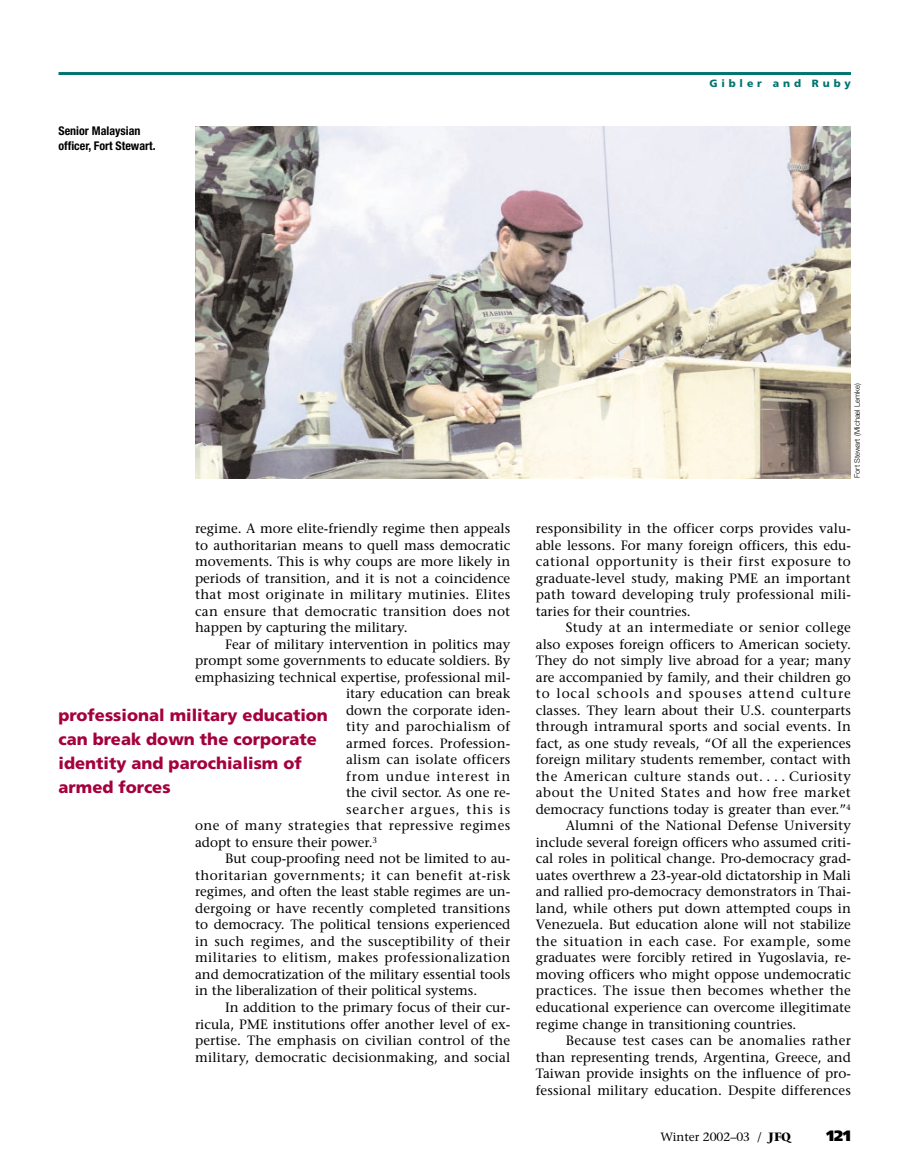
<style>
.page{position:relative;width:905px;height:1175px;background:#fff}
.page>*{position:absolute;margin:0;border:0;box-sizing:border-box;transform-origin:0 0}
.t1{font:900 16.5px/24px "Frutiger";color:#a4003d}
.t2{font:900 15px "Frutiger";color:#000}
.t3{font:13.5px/16.5px "Stone Serif";color:#000;text-align:justify}
.t4{font:13.5px "Stone Serif";letter-spacing:.02em;color:#000}
.t5{font:13.5px "Stone Serif";letter-spacing:.025em;color:#000}
.t6{font:13.5px "Stone Serif";letter-spacing:.03em;color:#000}
.t7{font:13.5px "Stone Serif";letter-spacing:.04em;color:#000}
.t8{font:13.5px "Stone Serif";letter-spacing:.07em;color:#000}
.t9{font:13.5px "Stone Serif";letter-spacing:.035em;color:#000}
.t10{font:13.5px "Stone Serif";letter-spacing:.065em;color:#000}
.t11{font:700 condensed 12px/15px "Helvetica Neue";color:#000}
.t12{font:12px "Stone Serif";color:#000}
.t13{font:900 10.5px "Frutiger";letter-spacing:.365em;color:#00766e}
.t14{font:300 7.5px "Helvetica Neue";color:#000}
.s1{font-weight:700}
</style>
<div class="page">
<hr style="left:58px;top:72px;width:792px;height:3px;background:#00766e">
<img style="left:195px;top:126px;width:655px;height:352px">
<p class="t11" style="left:58px;top:124px;width:98px">Senior Malaysian officer, Fort Stewart.</p>
<p class="t13" style="left:709px;top:79px;width:143px">Gibler and Ruby</p>
<p class="t3" style="left:195px;top:522px;width:317px">regime. A more elite-friendly regime then appeals to authoritarian means to quell mass democratic movements. This is why coups are more likely in periods of transition, and it is not a coincidence that most originate in military mutinies. Elites can ensure that democratic transition does not happen by capturing the military.</p>
<p class="t3" style="left:225px;top:637px;width:286px">Fear of military intervention in politics may</p>
<p class="t3" style="left:195px;top:654px;width:317px">prompt some governments to educate soldiers. By</p>
<p class="t3" style="left:195px;top:670px;width:317px">emphasizing technical expertise, professional mil-</p>
<p class="t3" style="left:346px;top:687px;width:166px">itary education can break</p>
<p class="t3" style="left:346px;top:703px;width:166px">down the corporate iden-</p>
<p class="t5" style="left:346px;top:721px;width:166px">tity and parochialism of</p>
<p class="t3" style="left:346px;top:736px;width:166px">armed forces. Profession-</p>
<p class="t3" style="left:346px;top:753px;width:166px">alism can isolate officers</p>
<p class="t10" style="left:346px;top:771px;width:166px">from undue interest in</p>
<p class="t3" style="left:346px;top:786px;width:166px">the civil sector. As one re-</p>
<p class="t8" style="left:346px;top:804px;width:166px">searcher argues, this is</p>
<p class="t6" style="left:195px;top:820px;width:316px">one of many strategies that repressive regimes</p>
<p class="t3" style="left:195px;top:835px;width:184px">adopt to ensure their power.<sup>3</sup></p>
<p class="t3" style="left:225px;top:852px;width:286px">But coup-proofing need not be limited to au-</p>
<p class="t6" style="left:195px;top:870px;width:316px">thoritarian governments; it can benefit at-risk</p>
<p class="t3" style="left:195px;top:885px;width:316px">regimes, and often the least stable regimes are un-</p>
<p class="t3" style="left:195px;top:901px;width:316px">dergoing or have recently completed transitions</p>
<p class="t3" style="left:195px;top:918px;width:316px">to democracy. The political tensions experienced</p>
<p class="t4" style="left:195px;top:936px;width:316px">in such regimes, and the susceptibility of their</p>
<p class="t5" style="left:195px;top:952px;width:316px">militaries to elitism, makes professionalization</p>
<p class="t3" style="left:195px;top:967px;width:316px">and democratization of the military essential tools</p>
<p class="t3" style="left:195px;top:984px;width:284px">in the liberalization of their political systems.</p>
<p class="t3" style="left:225px;top:1000px;width:286px">In addition to the primary focus of their cur-</p>
<p class="t3" style="left:195px;top:1017px;width:317px">ricula, PME institutions offer another level of ex-</p>
<p class="t3" style="left:195px;top:1033px;width:316px">pertise. The emphasis on civilian control of the</p>
<p class="t3" style="left:195px;top:1050px;width:316px">military, democratic decisionmaking, and social</p>
<p class="t1" style="left:58px;top:704px;width:271px">professional military education can break down the corporate identity and parochialism of armed forces</p>
<p class="t14" style="left:854px;top:478px;width:96px;rotate:-90deg">Fort Stewart (Michael Lemke)</p>
<p class="t3" style="left:536px;top:522px;width:317px">responsibility in the officer corps provides valu&shy;able lessons. For many foreign officers, this edu&shy;cational opportunity is their first exposure to graduate-level study, making PME an important path toward developing truly professional mili&shy;taries for their countries.</p>
<p class="t5" style="left:565px;top:622px;width:286px">Study at an intermediate or senior college</p>
<p class="t3" style="left:536px;top:637px;width:317px">also exposes foreign officers to American society.</p>
<p class="t3" style="left:536px;top:654px;width:316px">They do not simply live abroad for a year; many</p>
<p class="t3" style="left:536px;top:670px;width:316px">are accompanied by family, and their children go</p>
<p class="t8" style="left:536px;top:688px;width:317px">to local schools and spouses attend culture</p>
<p class="t3" style="left:536px;top:703px;width:317px">classes. They learn about their U.S. counterparts</p>
<p class="t3" style="left:536px;top:720px;width:317px">through intramural sports and social events. In</p>
<p class="t3" style="left:536px;top:736px;width:317px">fact, as one study reveals, “Of all the experiences</p>
<p class="t3" style="left:536px;top:753px;width:317px">foreign military students remember, contact with</p>
<p class="t7" style="left:536px;top:771px;width:317px">the American culture stands out. . . . Curiosity</p>
<p class="t7" style="left:536px;top:787px;width:317px">about the United States and how free market</p>
<p class="t3" style="left:536px;top:802px;width:316px">democracy functions today is greater than ever.”<sup>4</sup></p>
<p class="t3" style="left:566px;top:819px;width:286px">Alumni of the National Defense University</p>
<p class="t3" style="left:536px;top:835px;width:317px">include several foreign officers who assumed criti-</p>
<p class="t3" style="left:536px;top:852px;width:317px">cal roles in political change. Pro-democracy grad-</p>
<p class="t3" style="left:536px;top:868px;width:316px">uates overthrew a 23-year-old dictatorship in Mali</p>
<p class="t3" style="left:536px;top:885px;width:316px">and rallied pro-democracy demonstrators in Thai-</p>
<p class="t3" style="left:536px;top:901px;width:317px">land, while others put down attempted coups in</p>
<p class="t3" style="left:536px;top:918px;width:317px">Venezuela. But education alone will not stabilize</p>
<p class="t9" style="left:536px;top:936px;width:317px">the situation in each case. For example, some</p>
<p class="t3" style="left:536px;top:951px;width:316px">graduates were forcibly retired in Yugoslavia, re-</p>
<p class="t3" style="left:536px;top:967px;width:317px">moving officers who might oppose undemocratic</p>
<p class="t4" style="left:536px;top:985px;width:317px">practices. The issue then becomes whether the</p>
<p class="t3" style="left:536px;top:1000px;width:316px">educational experience can overcome illegitimate</p>
<p class="t3" style="left:536px;top:1017px;width:262px">regime change in transitioning countries.</p>
<p class="t4" style="left:566px;top:1035px;width:286px">Because test cases can be anomalies rather</p>
<p class="t3" style="left:536px;top:1050px;width:317px">than representing trends, Argentina, Greece, and</p>
<p class="t3" style="left:536px;top:1066px;width:317px">Taiwan provide insights on the influence of pro-</p>
<p class="t3" style="left:536px;top:1083px;width:316px">fessional military education. Despite differences</p>
<p class="t12" style="left:660px;top:1132px;width:132px">Winter 2002–03 / <span class="s1">JFQ</span></p>
<p class="t2" style="left:826px;top:1130px;width:26px">121</p>
</div>
